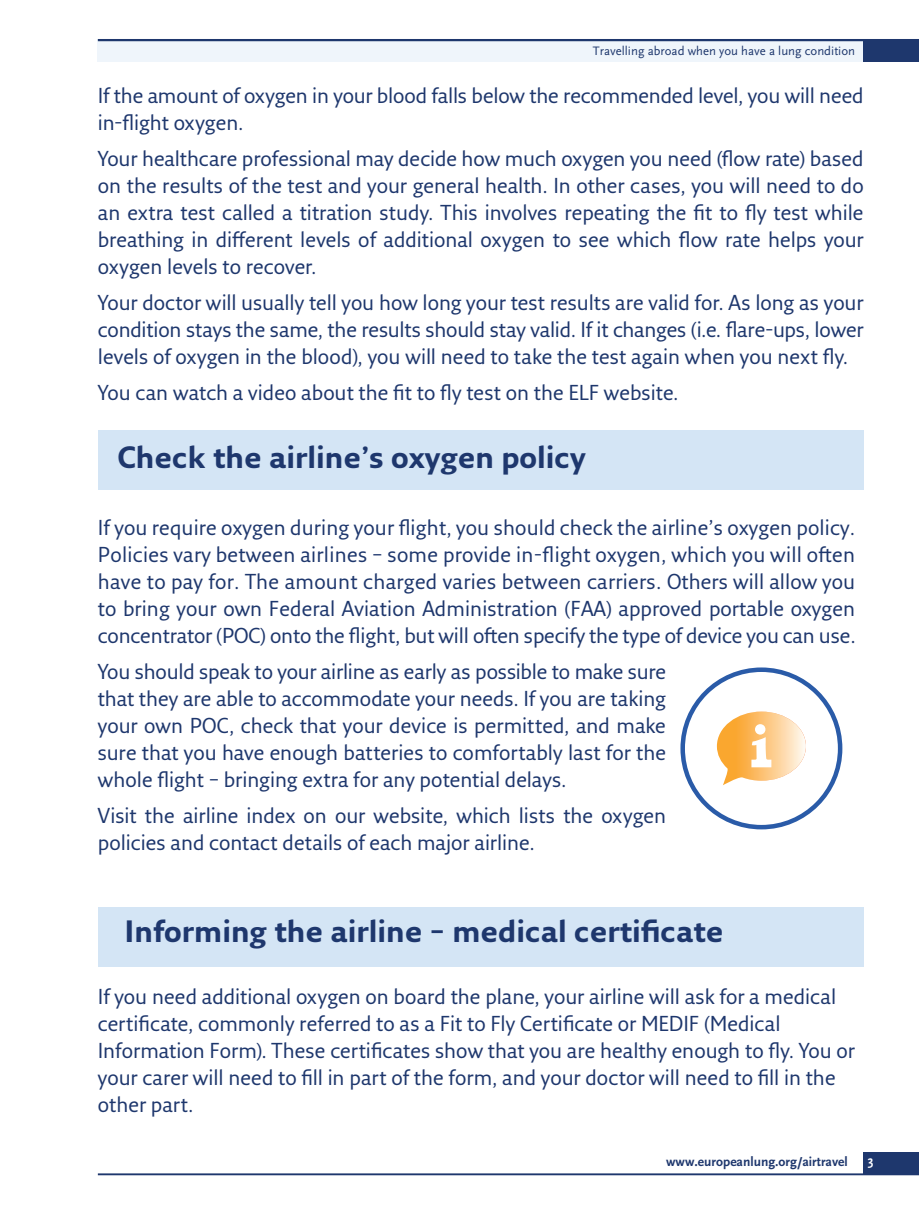
<style>
.page{position:relative;width:919px;height:1217px;background:#fff}
.page>*{position:absolute;margin:0;border:0;box-sizing:border-box;transform-origin:0 0}
.t1{font:700 30px "Fresco Sans Pro";color:#1e376d}
.t2{font:21px/27px "Fresco Sans Pro";color:#1e376d;text-align:justify}
.t3{font:700 13.5px "Scala Sans";color:#1e376d}
.t4{font:700 13.5px "Scala Sans";color:#fff}
.t5{font:12.75px "Scala Sans";color:#1e376d}
</style>
<div class="page">
<div style="left:98px;top:39px;width:820px;height:22px;background:#eff5fb"></div>
<div style="left:863px;top:39px;width:55px;height:22px;background:#1e376d"></div>
<div style="left:863px;top:1151px;width:55px;height:23px;background:#1e376d"></div>
<hr style="left:98px;top:39px;width:820px;height:2px;background:#1e376d">
<hr style="left:98px;top:1173px;width:820px;height:1px;background:#1e376d">
<div style="left:98px;top:430px;width:765px;height:59px;background:#d4e5f5"></div>
<svg style="left:680px;top:667px;width:162px;height:162px"></svg>
<div style="left:98px;top:906px;width:765px;height:60px;background:#d4e5f5"></div>
<p class="t5" style="left:593px;top:44px;width:264px">Travelling abroad when you have a lung condition</p>
<p class="t2" style="left:98px;top:81px;width:767px">If the amount of oxygen in your blood falls below the recommended level, you will need in-flight oxygen.</p>
<p class="t2" style="left:98px;top:144px;width:767px">Your healthcare professional may decide how much oxygen you need (flow rate) based on the results of the test and your general health. In other cases, you will need to do an extra test called a titration study. This involves repeating the fit to fly test while breathing in different levels of additional oxygen to see which flow rate helps your oxygen levels to recover.</p>
<p class="t2" style="left:98px;top:288px;width:767px">Your doctor will usually tell you how long your test results are valid for. As long as your condition stays the same, the results should stay valid. If it changes (i.e. flare-ups, lower levels of oxygen in the blood), you will need to take the test again when you next fly.</p>
<p class="t2" style="left:98px;top:378px;width:582px">You can watch a video about the fit to fly test on the ELF website.</p>
<h1 class="t1" style="left:118px;top:438px;width:469px">Check the airline’s oxygen policy</h1>
<p class="t2" style="left:98px;top:513px;width:759px">If you require oxygen during your flight, you should check the airline’s oxygen policy.<br>Policies vary between airlines – some provide in-flight oxygen, which you will often have to pay for. The amount charged varies between carriers. Others will allow you to bring your own Federal Aviation Administration (FAA) approved portable oxygen concentrator (POC) onto the flight, but will often specify the type of device you can use.</p>
<p class="t2" style="left:98px;top:657px;width:569px">You should speak to your airline as early as possible to make sure that they are able to accommodate your needs. If you are taking your own POC, check that your device is permitted, and make sure that you have enough batteries to comfortably last for the whole flight – bringing extra for any potential delays.</p>
<p class="t2" style="left:98px;top:801px;width:569px">Visit the airline index on our website, which lists the oxygen policies and contact details of each major airline.</p>
<h1 class="t1" style="left:124px;top:912px;width:600px">Informing the airline – medical certificate</h1>
<p class="t2" style="left:98px;top:981px;width:758px;text-align:left">If you need additional oxygen on board the plane, your airline will ask for a medical certificate, commonly referred to as a Fit to Fly Certificate or MEDIF (Medical Information Form). These certificates show that you are healthy enough to fly. You or your carer will need to fill in part of the form, and your doctor will need to fill in the other part.</p>
<p class="t3" style="left:666px;top:1153px;width:183px">www.europeanlung.org/airtravel</p>
<p class="t4" style="left:867px;top:1153px;width:7px">3</p>
</div>
